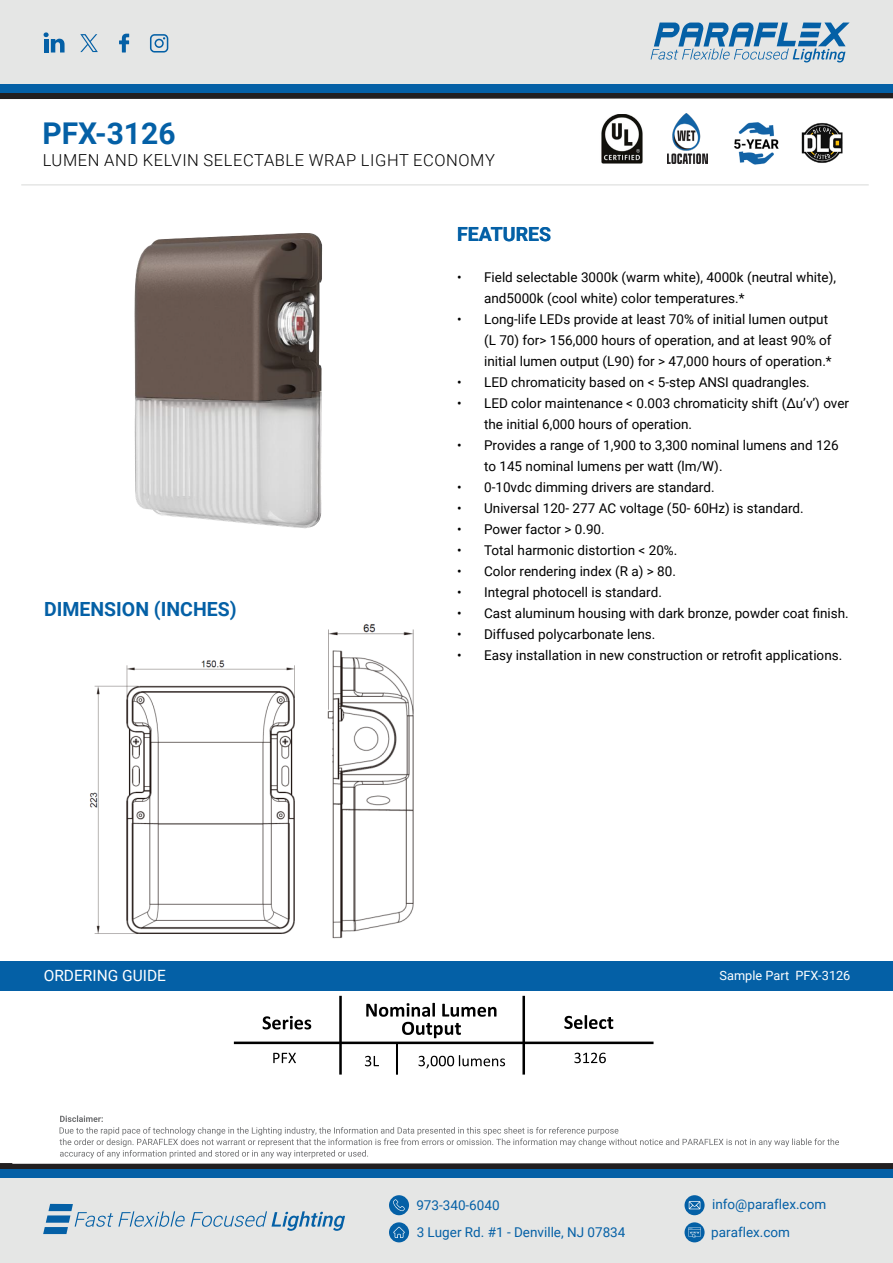
<style>
.page{position:relative;width:893px;height:1263px;background:#fff}
.page>*{position:absolute;margin:0;border:0;box-sizing:border-box;transform-origin:0 0}
.t1{font:700 30px "Roboto";color:#0460a6}
.t2{font:700 19.5px "Roboto";color:#0460a6}
.t3{font:300 16.5px "Roboto";letter-spacing:.035em;color:#000}
.t4{font:15.45px "Roboto";color:#fff}
.t5{font:13.5px/21px "Roboto";color:#000}
.t6{font:13.5px "Roboto";color:#0460a6}
.t7{font:12.75px "Roboto";color:#fff}
</style>
<div class="page">
<img style="left:89px;top:660px;width:206px;height:274px">
<img style="left:327px;top:624px;width:87px;height:315px">
<img style="left:134px;top:234px;width:189px;height:294px">
<hr style="left:396px;top:1043px;width:2px;height:32px;background:#000">
<svg style="left:574px;top:1053px;width:32px;height:10px"></svg>
<svg style="left:365px;top:1056px;width:14px;height:10px"></svg>
<svg style="left:564px;top:1015px;width:49px;height:14px"></svg>
<hr style="left:234px;top:1041px;width:419px;height:3px;background:#000">
<svg style="left:273px;top:1053px;width:23px;height:10px"></svg>
<svg style="left:263px;top:1016px;width:48px;height:13px"></svg>
<svg style="left:366px;top:1003px;width:130px;height:35px"></svg>
<hr style="left:522px;top:996px;width:3px;height:78px;background:#000">
<hr style="left:339px;top:996px;width:3px;height:78px;background:#000">
<svg style="left:418px;top:1055px;width:87px;height:13px"></svg>
<img style="left:801px;top:123px;width:42px;height:40px">
<img style="left:667px;top:113px;width:40px;height:51px">
<img style="left:734px;top:122px;width:45px;height:42px">
<img style="left:601px;top:114px;width:42px;height:50px">
<div style="left:0;top:961px;width:893px;height:30px;background:#0460a6"></div>
<hr style="left:21px;top:184px;width:848px;height:2px;background:#e5e6e5">
<svg style="left:0;top:92px;width:893px;height:7px;background:#27323d"></svg>
<div style="left:0;top:0;width:893px;height:86px;background:#e5e6e5"></div>
<div style="left:0;top:84px;width:893px;height:8px;background:#0460a6"></div>
<svg style="left:651px;top:23px;width:198px;height:39px"></svg>
<svg style="left:43px;top:32px;width:22px;height:21px"></svg>
<svg style="left:119px;top:34px;width:10px;height:19px"></svg>
<svg style="left:80px;top:34px;width:18px;height:18px"></svg>
<svg style="left:150px;top:34px;width:18px;height:19px"></svg>
<svg style="left:0;top:1115px;width:893px;height:54px"></svg>
<div style="left:0;top:1176px;width:893px;height:87px;background:#e5e6e5"></div>
<div style="left:0;top:1169px;width:893px;height:8px;background:#0460a6"></div>
<svg style="left:684px;top:1195px;width:21px;height:20px"></svg>
<svg style="left:689px;top:1201px;width:11px;height:8px"></svg>
<div style="left:684px;top:1222px;width:21px;height:20px;background:#0460a6;border-radius:50%"></div>
<svg style="left:688px;top:1227px;width:13px;height:11px"></svg>
<div style="left:389px;top:1222px;width:20px;height:20px;background:#0460a6;border-radius:50%"></div>
<svg style="left:393px;top:1227px;width:12px;height:11px"></svg>
<div style="left:389px;top:1195px;width:20px;height:20px;background:#0460a6;border-radius:50%"></div>
<svg style="left:393px;top:1199px;width:12px;height:12px"></svg>
<svg style="left:191px;top:1211px;width:154px;height:20px"></svg>
<svg style="left:43px;top:1204px;width:142px;height:30px"></svg>
<h1 class="t1" style="left:43px;top:112px;width:135px">PFX-3126</h1>
<p class="t3" style="left:43px;top:149px;width:454px">LUMEN AND KELVIN SELECTABLE WRAP LIGHT ECONOMY</p>
<h2 class="t2" style="left:44px;top:595px;width:194px">DIMENSION (INCHES)</h2>
<h2 class="t2" style="left:457px;top:220px;width:95px">FEATURES</h2>
<h2 class="t2" style="left:457px;top:220px;width:95px">FEATURES</h2>
<p class="t5" style="left:484px;top:266px;width:353px;text-indent:-27px">• Field selectable 3000k (warm white), 4000k (neutral white), and5000k (cool white) color temperatures.*</p>
<p class="t5" style="left:484px;top:308px;width:349px;text-indent:-27px">• Long-life LEDs provide at least 70% of initial lumen output (L 70) for&gt; 156,000 hours of operation, and at least 90% of initial lumen output (L90) for &gt; 47,000 hours of operation.*</p>
<p class="t5" style="left:457px;top:371px;width:354px">• LED chromaticity based on &lt; 5-step ANSI quadrangles.</p>
<p class="t5" style="left:484px;top:392px;width:367px;text-indent:-27px">• LED color maintenance &lt; 0.003 chromaticity shift (Δu’v’) over the initial 6,000 hours of operation.</p>
<p class="t5" style="left:484px;top:434px;width:356px;text-indent:-27px">• Provides a range of 1,900 to 3,300 nominal lumens and 126 to 145 nominal lumens per watt (lm/W).</p>
<p class="t5" style="left:457px;top:476px;width:259px">• 0-10vdc dimming drivers are standard.</p>
<p class="t5" style="left:457px;top:497px;width:348px">• Universal 120- 277 AC voltage (50- 60Hz) is standard.</p>
<p class="t5" style="left:457px;top:518px;width:149px">• Power factor &gt; 0.90.</p>
<p class="t5" style="left:457px;top:539px;width:222px">• Total harmonic distortion &lt; 20%.</p>
<p class="t5" style="left:457px;top:560px;width:220px">• Color rendering index (R a) &gt; 80.</p>
<p class="t5" style="left:457px;top:581px;width:206px">• Integral photocell is standard.</p>
<p class="t5" style="left:457px;top:602px;width:393px">• Cast aluminum housing with dark bronze, powder coat finish.</p>
<p class="t5" style="left:457px;top:623px;width:200px">• Diffused polycarbonate lens.</p>
<p class="t5" style="left:457px;top:644px;width:387px">• Easy installation in new construction or retrofit applications.</p>
<p class="t4" style="left:44px;top:965px;width:124px">ORDERING GUIDE</p>
<p class="t7" style="left:720px;top:967px;width:132px">Sample Part PFX-3126</p>
<p class="t6" style="left:416px;top:1196px;width:85px">973-340-6040</p>
<p class="t6" style="left:712px;top:1195px;width:116px">info@paraflex.com</p>
<p class="t6" style="left:417px;top:1223px;width:210px">3 Luger Rd. #1 - Denville, NJ 07834</p>
<p class="t6" style="left:711px;top:1222px;width:80px">paraflex.com</p>
</div>
